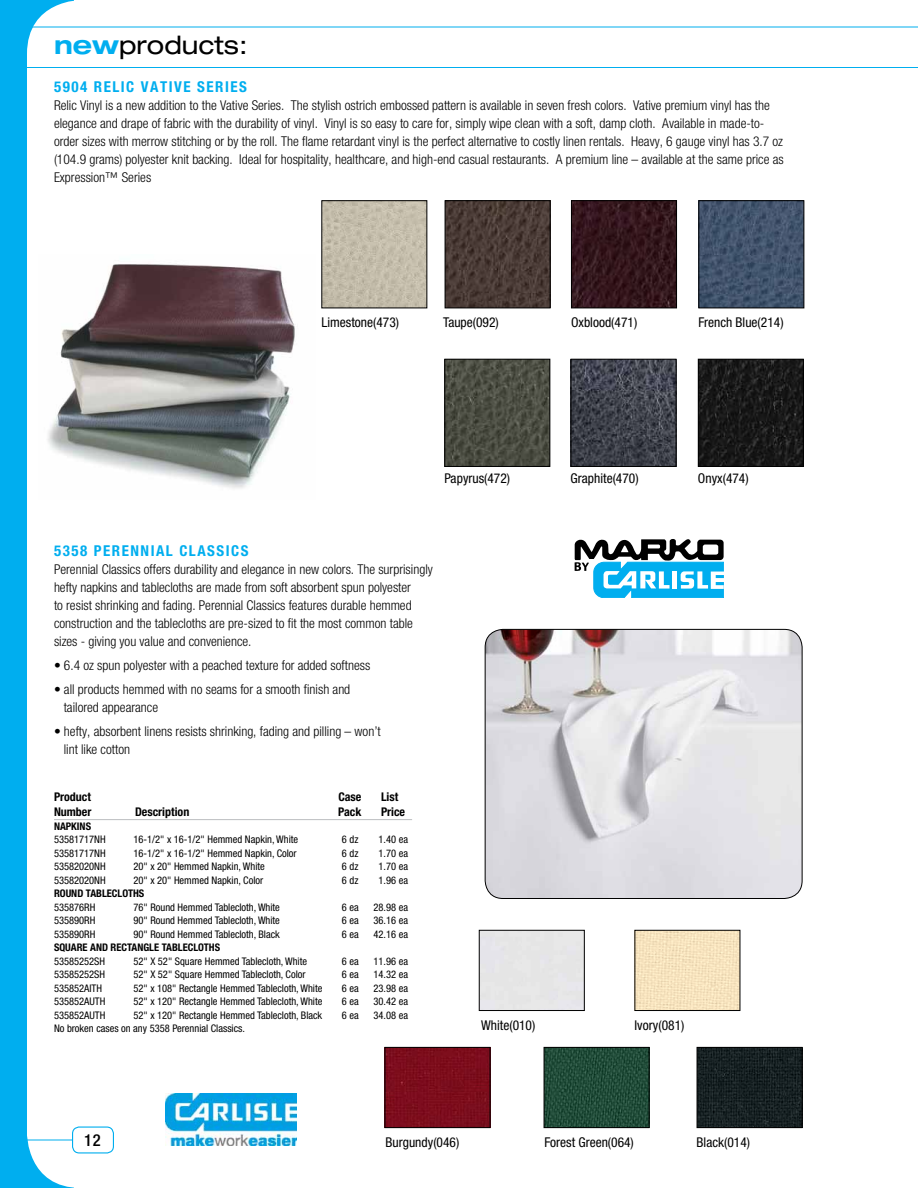
<style>
.page{position:relative;width:918px;height:1188px;background:#fff}
.page>*{position:absolute;margin:0;border:0;box-sizing:border-box;transform-origin:0 0}
.t1{font:expanded 25.5px "Helvetica Neue LT Std";color:#000}
.t2{font:500 condensed 16.5px "Helvetica Neue LT Std";color:#000}
.t3{font:700 condensed 15px "Helvetica Neue LT Std";letter-spacing:.1em;color:#00aeef}
.t4{font:300 condensed 13.5px/18px "Helvetica Neue LT Std";color:#000}
.t5{font:condensed 13.5px "Helvetica Neue LT Std";color:#000}
.t6{font:700 condensed 12px "Helvetica Neue LT Std";color:#000}
.t7{font:condensed 10.5px "Helvetica Neue LT Std";color:#000}
.t8{font:700 condensed 10.5px "Helvetica Neue LT Std";color:#000}
.s1{font-weight:700;color:#00aeef}
</style>
<div class="page">
<div style="left:0;top:0;width:74px;height:1188px;background:#00aeef"></div>
<div style="left:27px;top:0;width:891px;height:1188px;background:#fff;border-radius:54px"></div>
<div style="left:72px;top:1126px;width:42px;height:28px;border:1px solid #00aeef;border-radius:7px"></div>
<hr style="left:0;top:1140px;width:72px;height:1px;background:#00aeef">
<img style="left:166px;top:1093px;width:131px;height:52px">
<hr style="left:0;top:27px;width:918px;height:1px;background:#00aeef">
<hr style="left:0;top:67px;width:918px;height:1px;background:#00aeef">
<img style="left:47px;top:264px;width:248px;height:225px">
<div style="left:479px;top:930px;width:106px;height:81px;border:1px solid #000"></div>
<img style="left:637px;top:932px;width:101px;height:77px">
<div style="left:635px;top:930px;width:105px;height:81px;border:1px solid #000"></div>
<div style="left:387px;top:1049px;width:101px;height:77px;background:#7c0d1c"></div>
<div style="left:385px;top:1047px;width:105px;height:81px;border:1px solid #000"></div>
<img style="left:546px;top:1049px;width:101px;height:77px">
<div style="left:544px;top:1047px;width:105px;height:81px;border:1px solid #000"></div>
<img style="left:699px;top:1049px;width:101px;height:77px">
<div style="left:697px;top:1047px;width:105px;height:81px;border:1px solid #000"></div>
<hr style="left:54px;top:819px;width:358px;height:1px;background:#bcbec0">
<svg style="left:575px;top:539px;width:149px;height:59px"></svg>
<img style="left:323px;top:202px;width:102px;height:104px">
<img style="left:447px;top:202px;width:102px;height:104px">
<div style="left:445px;top:200px;width:106px;height:108px;border:1px solid #000"></div>
<img style="left:573px;top:202px;width:102px;height:104px">
<div style="left:571px;top:200px;width:106px;height:108px;border:1px solid #000"></div>
<img style="left:446px;top:361px;width:102px;height:104px">
<div style="left:444px;top:359px;width:106px;height:108px;border:1px solid #000"></div>
<img style="left:573px;top:361px;width:101px;height:104px">
<div style="left:571px;top:359px;width:105px;height:108px;border:1px solid #000"></div>
<img style="left:700px;top:361px;width:102px;height:104px">
<div style="left:698px;top:359px;width:106px;height:108px;border:1px solid #000"></div>
<img style="left:700px;top:202px;width:102px;height:104px">
<div style="left:698px;top:200px;width:106px;height:108px;border:1px solid #000"></div>
<img style="left:485px;top:629px;width:317px;height:269px">
<div style="left:485px;top:629px;width:317px;height:270px;border:1px solid #000;border-radius:18px"></div>
<h1 class="t1" style="left:54px;top:30px;width:195px"><span class="s1">new</span>products:</h1>
<p class="t3" style="left:54px;top:78px;width:194px">5904 RELIC VATIVE SERIES</p>
<p class="t4" style="left:54px;top:96px;width:731px">Relic Vinyl is a new addition to the Vative Series. The stylish ostrich embossed pattern is available in seven fresh colors. Vative premium vinyl has the elegance and drape of fabric with the durability of vinyl. Vinyl is so easy to care for, simply wipe clean with a soft, damp cloth. Available in made-to&shy;order sizes with merrow stitching or by the roll. The flame retardant vinyl is the perfect alternative to costly linen rentals. Heavy, 6 gauge vinyl has 3.7 oz (104.9 grams) polyester knit backing. Ideal for hospitality, healthcare, and high-end casual restaurants. A premium line – available at the same price as Expression™ Series</p>
<p class="t5" style="left:321px;top:314px;width:79px">Limestone(473)</p>
<p class="t5" style="left:443px;top:314px;width:57px">Taupe(092)</p>
<p class="t5" style="left:571px;top:314px;width:68px">Oxblood(471)</p>
<p class="t5" style="left:698px;top:314px;width:87px">French Blue(214)</p>
<p class="t5" style="left:444px;top:471px;width:67px">Papyrus(472)</p>
<p class="t5" style="left:571px;top:471px;width:70px">Graphite(470)</p>
<p class="t5" style="left:698px;top:471px;width:52px">Onyx(474)</p>
<p class="t3" style="left:54px;top:542px;width:196px">5358 PERENNIAL CLASSICS</p>
<p class="t4" style="left:54px;top:560px;width:380px">Perennial Classics offers durability and elegance in new colors. The surprisingly hefty napkins and tablecloths are made from soft absorbent spun polyester<br>to resist shrinking and fading. Perennial Classics features durable hemmed construction and the tablecloths are pre-sized to fit the most common table sizes - giving you value and convenience.</p>
<p class="t4" style="left:54px;top:656px;width:318px">• 6.4 oz spun polyester with a peached texture for added softness</p>
<p class="t4" style="left:64px;top:680px;width:288px;text-indent:-10px">• all products hemmed with no seams for a smooth finish and tailored appearance</p>
<p class="t4" style="left:64px;top:722px;width:319px;text-indent:-10px">• hefty, absorbent linens resists shrinking, fading and pilling – won’t lint like cotton</p>
<p class="t6" style="left:54px;top:789px;width:39px">Product</p>
<p class="t6" style="left:338px;top:789px;width:25px">Case</p>
<p class="t6" style="left:381px;top:789px;width:19px">List</p>
<p class="t6" style="left:54px;top:804px;width:39px">Number</p>
<p class="t6" style="left:135px;top:804px;width:56px">Description</p>
<p class="t6" style="left:338px;top:804px;width:25px">Pack</p>
<p class="t6" style="left:381px;top:804px;width:26px">Price</p>
<p class="t8" style="left:54px;top:819px;width:39px">NAPKINS</p>
<p class="t7" style="left:54px;top:833px;width:53px">53581717NH</p>
<p class="t7" style="left:133px;top:833px;width:166px">16-1/2" x 16-1/2" Hemmed Napkin, White</p>
<p class="t7" style="left:342px;top:833px;width:18px">6 dz</p>
<p class="t7" style="left:379px;top:833px;width:31px">1.40 ea</p>
<p class="t7" style="left:54px;top:847px;width:53px">53581717NH</p>
<p class="t7" style="left:133px;top:847px;width:165px">16-1/2" x 16-1/2" Hemmed Napkin, Color</p>
<p class="t7" style="left:342px;top:847px;width:18px">6 dz</p>
<p class="t7" style="left:379px;top:847px;width:31px">1.70 ea</p>
<p class="t7" style="left:54px;top:860px;width:53px">53582020NH</p>
<p class="t7" style="left:133px;top:860px;width:133px">20" x 20" Hemmed Napkin, White</p>
<p class="t7" style="left:342px;top:860px;width:18px">6 dz</p>
<p class="t7" style="left:379px;top:860px;width:31px">1.70 ea</p>
<p class="t7" style="left:54px;top:874px;width:53px">53582020NH</p>
<p class="t7" style="left:133px;top:874px;width:131px">20" x 20" Hemmed Napkin, Color</p>
<p class="t7" style="left:342px;top:874px;width:18px">6 dz</p>
<p class="t7" style="left:379px;top:874px;width:31px">1.96 ea</p>
<p class="t8" style="left:54px;top:887px;width:92px">ROUND TABLECLOTHS</p>
<p class="t7" style="left:54px;top:901px;width:43px">535876RH</p>
<p class="t7" style="left:133px;top:901px;width:148px">76" Round Hemmed Tablecloth, White</p>
<p class="t7" style="left:342px;top:901px;width:18px">6 ea</p>
<p class="t7" style="left:373px;top:901px;width:36px">28.98 ea</p>
<p class="t7" style="left:54px;top:914px;width:43px">535890RH</p>
<p class="t7" style="left:133px;top:914px;width:148px">90" Round Hemmed Tablecloth, White</p>
<p class="t7" style="left:342px;top:914px;width:18px">6 ea</p>
<p class="t7" style="left:373px;top:914px;width:36px">36.16 ea</p>
<p class="t7" style="left:54px;top:928px;width:43px">535890RH</p>
<p class="t7" style="left:133px;top:928px;width:148px">90" Round Hemmed Tablecloth, Black</p>
<p class="t7" style="left:342px;top:928px;width:18px">6 ea</p>
<p class="t7" style="left:373px;top:928px;width:36px">42.16 ea</p>
<p class="t8" style="left:54px;top:941px;width:168px">SQUARE AND RECTANGLE TABLECLOTHS</p>
<p class="t7" style="left:54px;top:955px;width:53px">53585252SH</p>
<p class="t7" style="left:133px;top:955px;width:175px">52" X 52" Square Hemmed Tablecloth, White</p>
<p class="t7" style="left:342px;top:955px;width:18px">6 ea</p>
<p class="t7" style="left:373px;top:955px;width:36px">11.96 ea</p>
<p class="t7" style="left:54px;top:968px;width:53px">53585252SH</p>
<p class="t7" style="left:133px;top:968px;width:174px">52" X 52" Square Hemmed Tablecloth, Color</p>
<p class="t7" style="left:342px;top:968px;width:18px">6 ea</p>
<p class="t7" style="left:373px;top:968px;width:36px">14.32 ea</p>
<p class="t7" style="left:54px;top:982px;width:50px">535852AITH</p>
<p class="t7" style="left:133px;top:982px;width:190px">52" x 108" Rectangle Hemmed Tablecloth, White</p>
<p class="t7" style="left:342px;top:982px;width:18px">6 ea</p>
<p class="t7" style="left:373px;top:982px;width:36px">23.98 ea</p>
<p class="t7" style="left:54px;top:995px;width:53px">535852AUTH</p>
<p class="t7" style="left:133px;top:995px;width:190px">52" x 120" Rectangle Hemmed Tablecloth, White</p>
<p class="t7" style="left:342px;top:995px;width:18px">6 ea</p>
<p class="t7" style="left:373px;top:995px;width:36px">30.42 ea</p>
<p class="t7" style="left:54px;top:1009px;width:53px">535852AUTH</p>
<p class="t7" style="left:133px;top:1009px;width:190px">52" x 120" Rectangle Hemmed Tablecloth, Black</p>
<p class="t7" style="left:342px;top:1009px;width:18px">6 ea</p>
<p class="t7" style="left:373px;top:1009px;width:36px">34.08 ea</p>
<p class="t7" style="left:54px;top:1022px;width:193px">No broken cases on any 5358 Perennial Classics.</p>
<p class="t5" style="left:481px;top:1017px;width:56px">White(010)</p>
<p class="t5" style="left:635px;top:1017px;width:51px">Ivory(081)</p>
<p class="t2" style="left:84px;top:1130px;width:18px">12</p>
<p class="t5" style="left:385px;top:1134px;width:75px">Burgundy(046)</p>
<p class="t5" style="left:545px;top:1134px;width:91px">Forest Green(064)</p>
<p class="t5" style="left:697px;top:1134px;width:55px">Black(014)</p>
</div>
